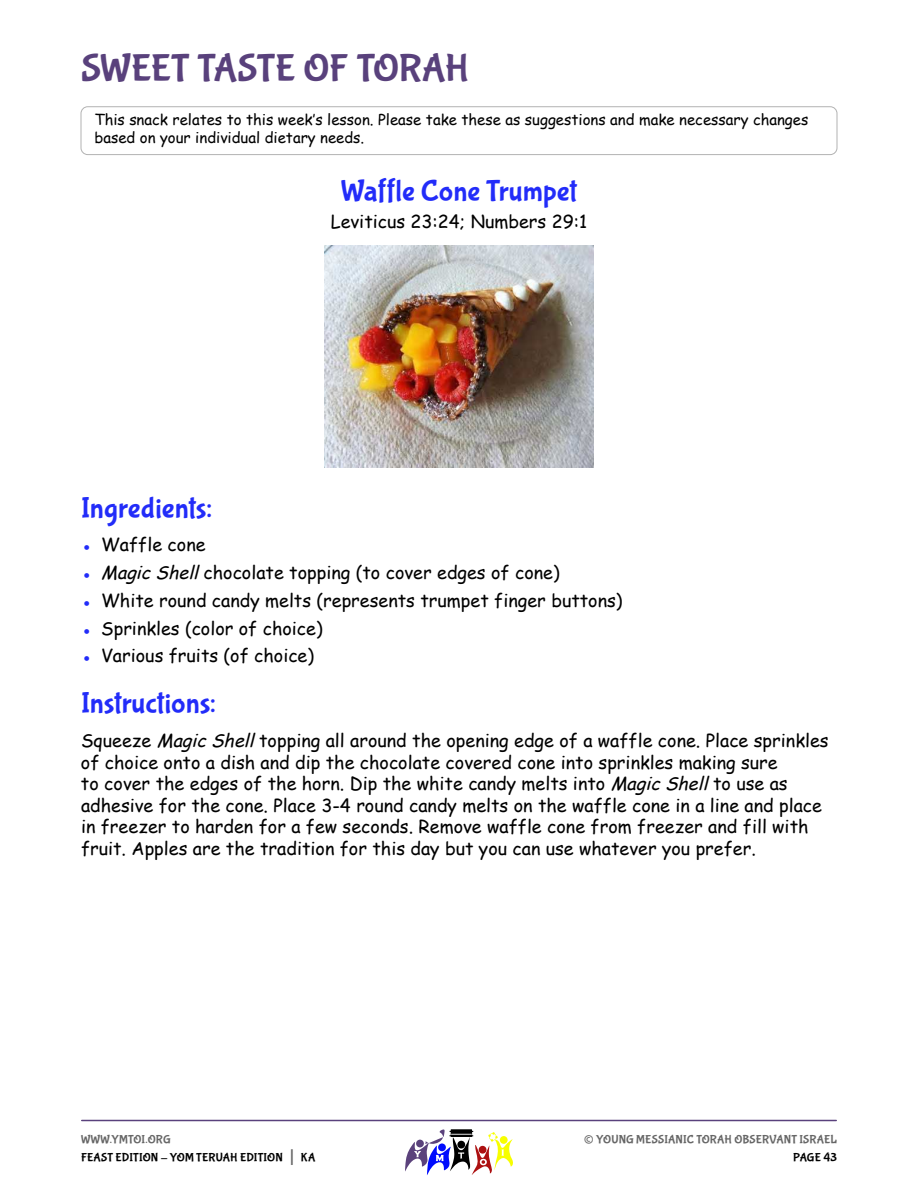
<style>
.page{position:relative;width:918px;height:1188px;background:#fff}
.page>*{position:absolute;margin:0;border:0;box-sizing:border-box;transform-origin:0 0}
.t1{font:39px "Bubblegum Sans";letter-spacing:-.01em;color:#59417c}
.t2{font:30px "Bubblegum Sans";letter-spacing:.005em;color:#222cf9}
.t3{font:27px "Bubblegum Sans";color:#666}
.t4{font:18px/21.6px "Comic Sans MS";color:#000}
.t5{font:15px/18px "Comic Sans MS";color:#000}
.t6{font:12px/18px "Bubblegum Sans";letter-spacing:.01em;color:#000}
.t7{font:12px "Bubblegum Sans";letter-spacing:.01em;color:#666}
.s1{color:#222cf9}
.s2{font-style:italic}
.s3{color:#666}
.s4{font-size:21px;color:#666}
</style>
<div class="page">
<hr style="left:82px;top:1120px;width:754px;height:1px;background:#59417c">
<svg style="left:405px;top:1129px;width:108px;height:46px"></svg>
<div style="left:81px;top:106px;width:756px;height:49px;border:1px solid #b2b2b2;border-radius:7px"></div>
<img style="left:324px;top:245px;width:270px;height:222px">
<h1 class="t1" style="left:81px;top:52px;width:390px">SWEET TASTE OF TORAH</h1>
<p class="t5" style="left:94px;top:111px;width:715px">This snack relates to this week’s lesson. Please take these as suggestions and make necessary changes based on your individual dietary needs.</p>
<h2 class="t2" style="left:341px;top:178px;width:237px">Waffle Cone Trumpet</h2>
<p class="t4" style="left:331px;top:210px;width:258px">Leviticus 23:24; Numbers 29:1</p>
<h2 class="t2" style="left:81px;top:495px;width:133px">Ingredients:</h2>
<p class="t4" style="left:81px;top:533px;width:126px"><span class="s1">●</span> Waffle cone</p>
<p class="t4" style="left:81px;top:561px;width:480px"><span class="s1">●</span> <span class="s2">MagicShell</span>chocolate topping (to cover edges of cone)</p>
<p class="t4" style="left:81px;top:589px;width:543px"><span class="s1">●</span> White round candy melts (represents trumpet finger buttons)</p>
<p class="t4" style="left:81px;top:617px;width:243px"><span class="s1">●</span> Sprinkles (color of choice)</p>
<p class="t4" style="left:81px;top:644px;width:235px"><span class="s1">●</span> Various fruits (of choice)</p>
<h2 class="t2" style="left:81px;top:690px;width:136px">Instructions:</h2>
<p class="t4" style="left:81px;top:729px;width:749px">Squeeze <span class="s2">MagicShell</span>topping all around the opening edge of a waffle cone. Place sprinkles of choice onto a dish and dip the chocolate covered cone into sprinkles making sure<br>to cover the edges of the horn. Dip the white candy melts into <span class="s2">MagicShell</span>to use as adhesive for the cone. Place 3-4 round candy melts on the waffle cone in a line and place in freezer to harden for a few seconds. Remove waffle cone from freezer and fill with fruit. Apples are the tradition for this day but you can use whatever you prefer.</p>
<p class="t6" style="left:81px;top:1131px;width:236px"><span class="s3">WWW.YMTOI.ORG<br></span>FEAST EDITION - YOM TERUAH EDITION <span class="s4">|</span> KA</p>
<h3 class="t3" style="left:584px;top:1128px;width:12px">©</h3>
<p class="t7" style="left:596px;top:1134px;width:242px">YOUNG MESSIANIC TORAH OBSERVANT ISRAEL</p>
<p class="t6" style="left:793px;top:1149px;width:45px">PAGE 43</p>
</div>
